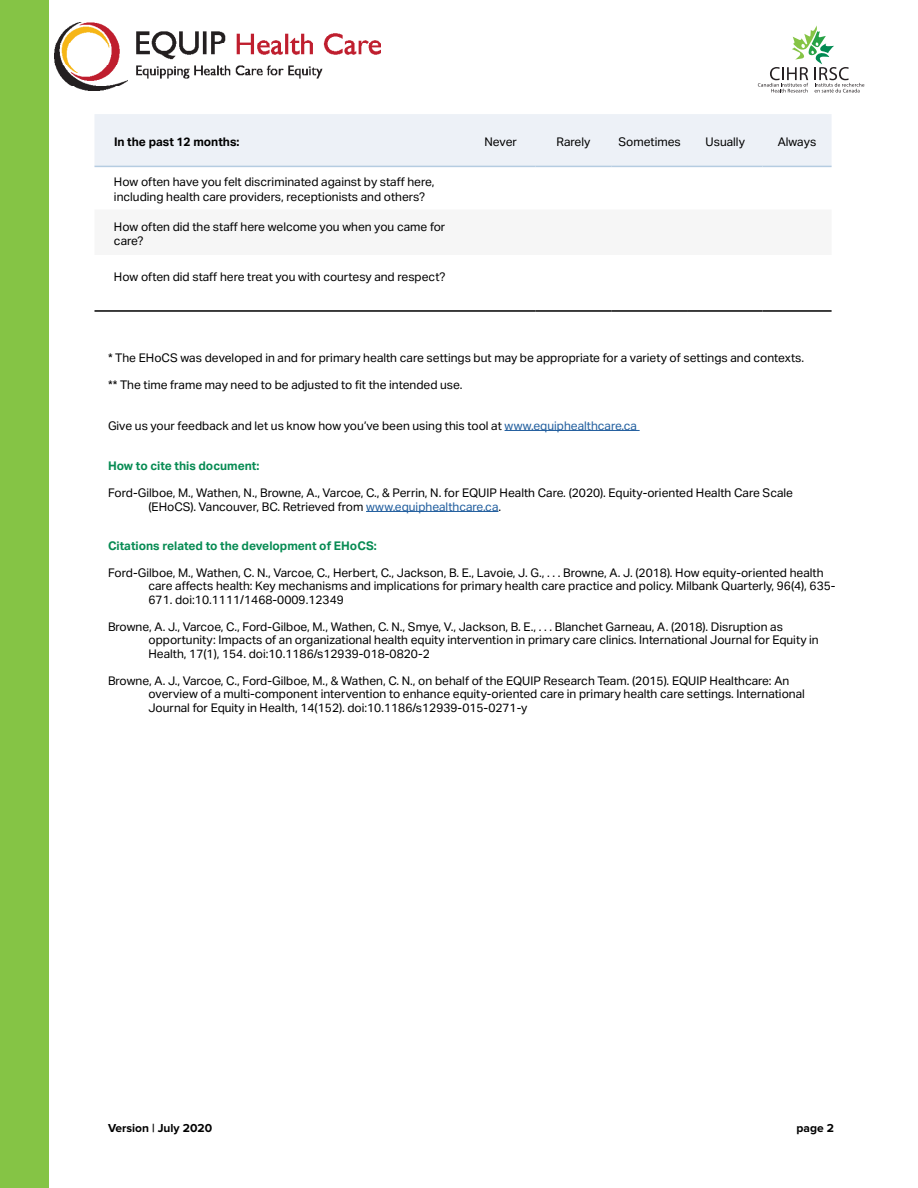
<style>
.page{position:relative;width:918px;height:1188px;background:#fff}
.page>*{position:absolute;margin:0;border:0;box-sizing:border-box;transform-origin:0 0}
.t1{font:12px/13.5px "Aktiv Grotesk W06";color:#000}
.t2{font:700 12px "Aktiv Grotesk W01";color:#078b53}
.t3{font:700 12px "Proxima Nova";color:#000}
.t4{font:700 12px "Aktiv Grotesk W01";color:#000}
.s1{color:#215e9e}
</style>
<div class="page">
<div style="left:0;top:0;width:49px;height:1188px;background:#85c445"></div>
<div style="left:94px;top:114px;width:738px;height:52px;background:#edf1f7"></div>
<svg style="left:95px;top:167px;width:736px;height:1px"></svg>
<hr style="left:94px;top:310px;width:365px;height:2px;background:#000">
<hr style="left:459px;top:310px;width:77px;height:2px;background:#000">
<hr style="left:536px;top:310px;width:75px;height:2px;background:#000">
<hr style="left:611px;top:310px;width:77px;height:2px;background:#000">
<hr style="left:688px;top:310px;width:74px;height:2px;background:#000">
<hr style="left:762px;top:310px;width:70px;height:2px;background:#000">
<hr style="left:94px;top:166px;width:365px;height:1px;background:#b5cce1">
<hr style="left:459px;top:166px;width:77px;height:1px;background:#b5cce1">
<hr style="left:536px;top:166px;width:75px;height:1px;background:#b5cce1">
<hr style="left:611px;top:166px;width:77px;height:1px;background:#b5cce1">
<hr style="left:688px;top:166px;width:74px;height:1px;background:#b5cce1">
<hr style="left:762px;top:166px;width:70px;height:1px;background:#b5cce1">
<hr style="left:505px;top:430px;width:135px;height:1px;background:#215e9e">
<hr style="left:366px;top:511px;width:132px;height:1px;background:#215e9e">
<svg style="left:758px;top:25px;width:106px;height:68px"></svg>
<img style="left:54px;top:22px;width:326px;height:69px">
<p class="t4" style="left:114px;top:135px;width:127px">In the past 12 months:</p>
<p class="t1" style="left:484px;top:135px;width:34px">Never</p>
<p class="t1" style="left:557px;top:135px;width:35px">Rarely</p>
<p class="t1" style="left:618px;top:135px;width:64px">Sometimes</p>
<p class="t1" style="left:706px;top:135px;width:41px">Usually</p>
<p class="t1" style="left:778px;top:135px;width:40px">Always</p>
<p class="t1" style="left:114px;top:175px;width:322px;line-height:14.4px">How often have you felt discriminated against by staff here, including health care providers, receptionists and others?</p>
<p class="t1" style="left:114px;top:219px;width:333px;line-height:14.4px">How often did the staff here welcome you when you came for care?</p>
<p class="t1" style="left:114px;top:270px;width:333px">How often did staff here treat you with courtesy and respect?</p>
<p class="t1" style="left:108px;top:351px;width:698px">* The EHoCS was developed in and for primary health care settings but may be appropriate for a variety of settings and contexts.</p>
<p class="t1" style="left:108px;top:378px;width:356px">** The time frame may need to be adjusted to fit the intended use.</p>
<p class="t1" style="left:108px;top:418px;width:530px">Give us your feedback and let us know how you’ve been using this tool at <span class="s1">www.equiphealthcare.ca</span></p>
<p class="t2" style="left:108px;top:459px;width:153px">How to cite this document:</p>
<p class="t1" style="left:148px;top:486px;width:646px;text-indent:-40px">Ford-Gilboe, M., Wathen, N., Browne, A., Varcoe, C., &amp; Perrin, N. for EQUIP Health Care. (2020). Equity-oriented Health Care Scale (EHoCS). Vancouver, BC. Retrieved from <span class="s1">www.equiphealthcare.ca</span>.</p>
<p class="t2" style="left:108px;top:539px;width:270px">Citations related to the development of EHoCS:</p>
<p class="t1" style="left:148px;top:565px;width:689px;text-indent:-40px">Ford-Gilboe, M., Wathen, C. N., Varcoe, C., Herbert, C., Jackson, B. E., Lavoie, J. G., . . . Browne, A. J. (2018). How equity-oriented health care affects health: Key mechanisms and implications for primary health care practice and policy. Milbank Quarterly, 96(4), 635-<br>671. doi:10.1111/1468-0009.12349</p>
<p class="t1" style="left:148px;top:619px;width:672px;text-indent:-40px">Browne, A. J., Varcoe, C., Ford-Gilboe, M., Wathen, C. N., Smye, V., Jackson, B. E., . . . Blanchet Garneau, A. (2018). Disruption as opportunity: Impacts of an organizational health equity intervention in primary care clinics. International Journal for Equity in<br>Health, 17(1), 154. doi:10.1186/s12939-018-0820-2</p>
<p class="t1" style="left:148px;top:673px;width:658px;text-indent:-40px">Browne, A. J., Varcoe, C., Ford-Gilboe, M., &amp; Wathen, C. N., on behalf of the EQUIP Research Team. (2015). EQUIP Healthcare: An overview of a multi-component intervention to enhance equity-oriented care in primary health care settings. International<br>Journal for Equity in Health, 14(152). doi:10.1186/s12939-015-0271-y</p>
<p class="t3" style="left:108px;top:1123px;width:106px">Version | July 2020</p>
<p class="t3" style="left:796px;top:1123px;width:39px">page 2</p>
</div>
